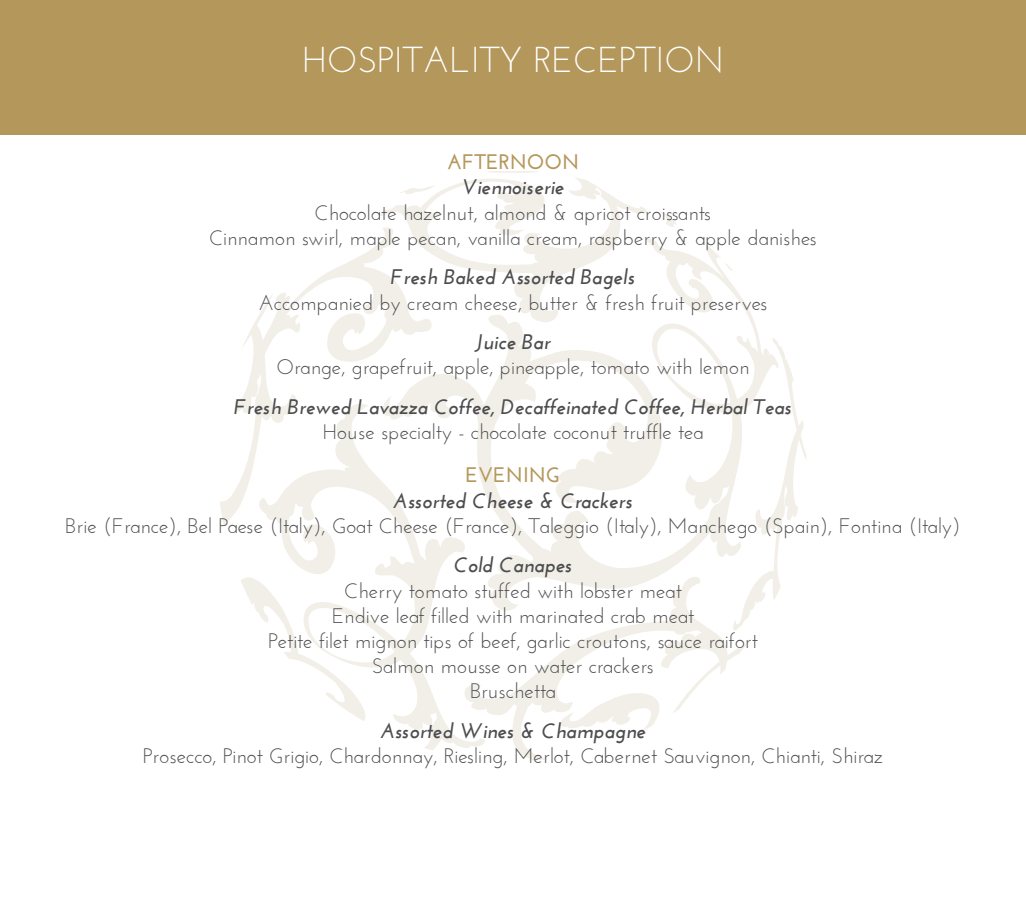
<style>
.page{position:relative;width:1026px;height:918px;background:#fff}
.page>*{position:absolute;margin:0;border:0;box-sizing:border-box;transform-origin:0 0}
.t1{font:36px "Josefin Sans";color:#fff}
.t2{font:21px/25.2px "Josefin Sans";color:#4d4d4f;text-align:center}
.t3{font:italic 700 21px "Josefin Sans";color:#4d4d4f}
.t4{font:700 21px "Josefin Sans";color:#b4975a}
</style>
<div class="page">
<svg style="left:220px;top:171px;width:586px;height:590px"></svg>
<div style="left:0;top:0;width:1026px;height:135px;background:#b4975a"></div>
<h1 class="t1" style="left:302px;top:37px;width:424px">HOSPITALITY RECEPTION</h1>
<p class="t4" style="left:447px;top:150px;width:134px">AFTERNOON</p>
<p class="t3" style="left:462px;top:175px;width:104px">Viennoiserie</p>
<p class="t2" style="left:209px;top:200px;width:609px">Chocolate hazelnut, almond &amp; apricot croissants<br>Cinnamon swirl, maple pecan, vanilla cream, raspberry &amp; apple danishes</p>
<p class="t3" style="left:391px;top:265px;width:246px">Fresh Baked Assorted Bagels</p>
<p class="t2" style="left:258px;top:290px;width:511px">Accompanied by cream cheese, butter &amp; fresh fruit preserves</p>
<p class="t3" style="left:476px;top:330px;width:76px">Juice Bar</p>
<p class="t2" style="left:277px;top:354px;width:474px">Orange, grapefruit, apple, pineapple, tomato with lemon</p>
<p class="t3" style="left:234px;top:394px;width:559px">Fresh Brewed Lavazza Coffee, Decaffeinated Coffee, Herbal Teas</p>
<p class="t2" style="left:322px;top:419px;width:383px">House specialty - chocolate coconut truffle tea</p>
<p class="t4" style="left:466px;top:463px;width:96px">EVENING</p>
<p class="t3" style="left:393px;top:488px;width:241px">Assorted Cheese &amp; Crackers</p>
<p class="t2" style="left:65px;top:513px;width:897px">Brie (France), Bel Paese (Italy), Goat Cheese (France), Taleggio (Italy), Manchego (Spain), Fontina (Italy)</p>
<p class="t3" style="left:454px;top:553px;width:120px">Cold Canapes</p>
<p class="t2" style="left:268px;top:578px;width:491px">Cherry tomato stuffed with lobster meat<br>Endive leaf filled with marinated crab meat<br>Petite filet mignon tips of beef, garlic croutons, sauce raifort Salmon mousse on water crackers<br>Bruschetta</p>
<p class="t3" style="left:380px;top:718px;width:267px">Assorted Wines &amp; Champagne</p>
<p class="t2" style="left:143px;top:743px;width:742px">Prosecco, Pinot Grigio, Chardonnay, Riesling, Merlot, Cabernet Sauvignon, Chianti, Shiraz</p>
</div>
